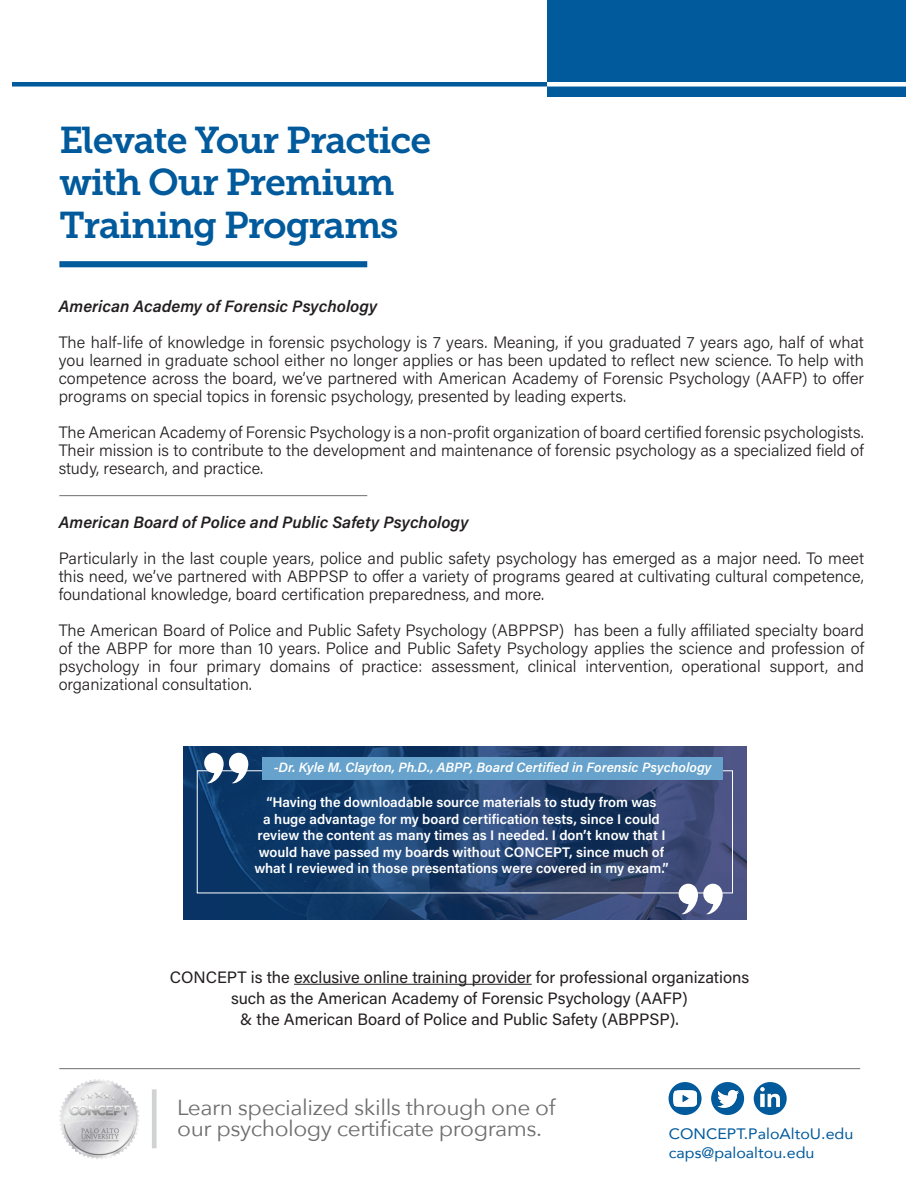
<style>
.page{position:relative;width:918px;height:1188px;background:#fff}
.page>*{position:absolute;margin:0;border:0;box-sizing:border-box;transform-origin:0 0}
.BoldHeadline{font:37.05px/42.6px "Museo Slab 700";letter-spacing:-.03em;color:#005a9c}
.PAU_Header{font:21.6px/21px "Avenir Next";letter-spacing:-.02em;color:#6e6e6e;scale:1.05 1}
.Body_Copy_1{font:300 16.5px/18px "Acumin Pro";color:#231f20;text-align:justify}
.Bullets_1{font:16.5px/21px "Acumin Pro";color:#231f20;text-align:center}
.Body_Copy_1-2{font:italic 600 16.5px "Acumin Pro";color:#231f20}
.t1{font:15.15px "Avenir";color:#005a9c;scale:1.06 1}
.Testimonial_white{font:600 13.8px/16.4px "Acumin Pro";color:#fff;text-align:center}
.Testimonial_white-2{font:italic 600 13.5px "Acumin Pro";color:#fff}
</style>
<div class="page">
<div style="left:547px;top:0;width:361px;height:87px;background:#005a9c"></div>
<div style="left:547px;top:87px;width:360px;height:10px;background:#005a9c"></div>
<div style="left:11px;top:82px;width:536px;height:5px;background:#005a9c"></div>
<div style="left:59px;top:261px;width:308px;height:6px;background:#005a9c"></div>
<div style="left:906px;top:0;width:12px;height:1185px;background:#fff"></div>
<div style="left:547px;top:82px;width:371px;height:5px;background:#fff"></div>
<hr style="left:59px;top:495px;width:308px;height:1px;background:#6e6e6e">
<div style="left:711px;top:1082px;width:33px;height:33px;background:#005a9c;border-radius:50%"></div>
<img style="left:714px;top:1087px;width:27px;height:23px">
<div style="left:754px;top:1082px;width:33px;height:33px;background:#005a9c;border-radius:50%"></div>
<img style="left:755px;top:1084px;width:30px;height:26px">
<div style="left:669px;top:1082px;width:33px;height:33px;background:#005a9c;border-radius:50%"></div>
<img style="left:673px;top:1089px;width:24px;height:19px">
<div style="left:152px;top:1089px;width:5px;height:59px;background:#d1d2d4"></div>
<hr style="left:59px;top:1068px;width:801px;height:1px;background:#6e6e6e">
<img style="left:59px;top:1079px;width:81px;height:80px">
<svg style="left:651px;top:746px;width:96px;height:174px;background:#444f7d"></svg>
<svg style="left:183px;top:746px;width:468px;height:174px;background:#1b3e6b"></svg>
<div style="left:262px;top:757px;width:460px;height:23px;background:#66a2cb"></div>
<svg style="left:204px;top:753px;width:45px;height:30px"></svg>
<svg style="left:679px;top:884px;width:44px;height:30px"></svg>
<hr style="left:294px;top:984px;width:238px;height:1px;background:#231f20">
<hr style="left:0;top:0;width:918px;height:1px;background:#fff">
<p class="BoldHeadline" style="left:59px;top:119px;width:373px">Elevate Your Practice with Our Premium<br>Training Programs</p>
<p class="Body_Copy_1-2" style="left:59px;top:295px;width:320px">American Academy of Forensic Psychology</p>
<p class="Body_Copy_1" style="left:59px;top:333px;width:807px">The half-life of knowledge in forensic psychology is 7 years. Meaning, if you graduated 7 years ago, half of what you learned in graduate school either no longer applies or has been updated to reflect new science. To help with competence across the board, we’ve partnered with American Academy of Forensic Psychology (AAFP) to offer programs on special topics in forensic psychology, presented by leading experts.</p>
<p class="Body_Copy_1" style="left:59px;top:423px;width:807px">The American Academy of Forensic Psychology is a non-profit organization of board certified forensic psychologists.<br>Their mission is to contribute to the development and maintenance of forensic psychology as a specialized field of study, research, and practice.</p>
<p class="Body_Copy_1-2" style="left:59px;top:511px;width:411px">American Board of Police and Public Safety Psychology</p>
<p class="Body_Copy_1" style="left:59px;top:549px;width:807px">Particularly in the last couple years, police and public safety psychology has emerged as a major need. To meet this need, we’ve partnered with ABPPSP to offer a variety of programs geared at cultivating cultural competence, foundational knowledge, board certification preparedness, and more.</p>
<p class="Body_Copy_1" style="left:59px;top:621px;width:807px">The American Board of Police and Public Safety Psychology (ABPPSP) has been a fully affiliated specialty board of the ABPP for more than 10 years. Police and Public Safety Psychology applies the science and profession of psychology in four primary domains of practice: assessment, clinical intervention, operational support, and organizational consultation.</p>
<p class="Testimonial_white-2" style="left:274px;top:758px;width:439px">-Dr. Kyle M. Clayton, Ph.D., ABPP, Board Certified in Forensic Psychology</p>
<p class="Testimonial_white" style="left:254px;top:794px;width:416px">“Having the downloadable source materials to study from was<br>a huge advantage for my board certification tests, since I could review the content as many times as I needed. I don’t know that I would have passed my boards without CONCEPT, since much of what I reviewed in those presentations were covered in my exam.”</p>
<p class="Bullets_1" style="left:170px;top:966px;width:581px">CONCEPT is the exclusive online training provider for professional organizations such as the American Academy of Forensic Psychology (AAFP)<br>&amp; the American Board of Police and Public Safety (ABPPSP).</p>
<p class="PAU_Header" style="left:177px;top:1096px;width:362px">Learn specialized skills through one of our psychology certificate programs.</p>
<p class="t1" style="left:669px;top:1121px;width:176px">CONCEPT.PaloAltoU.edu</p>
<p class="t1" style="left:669px;top:1141px;width:139px">caps@paloaltou.edu</p>
</div>
